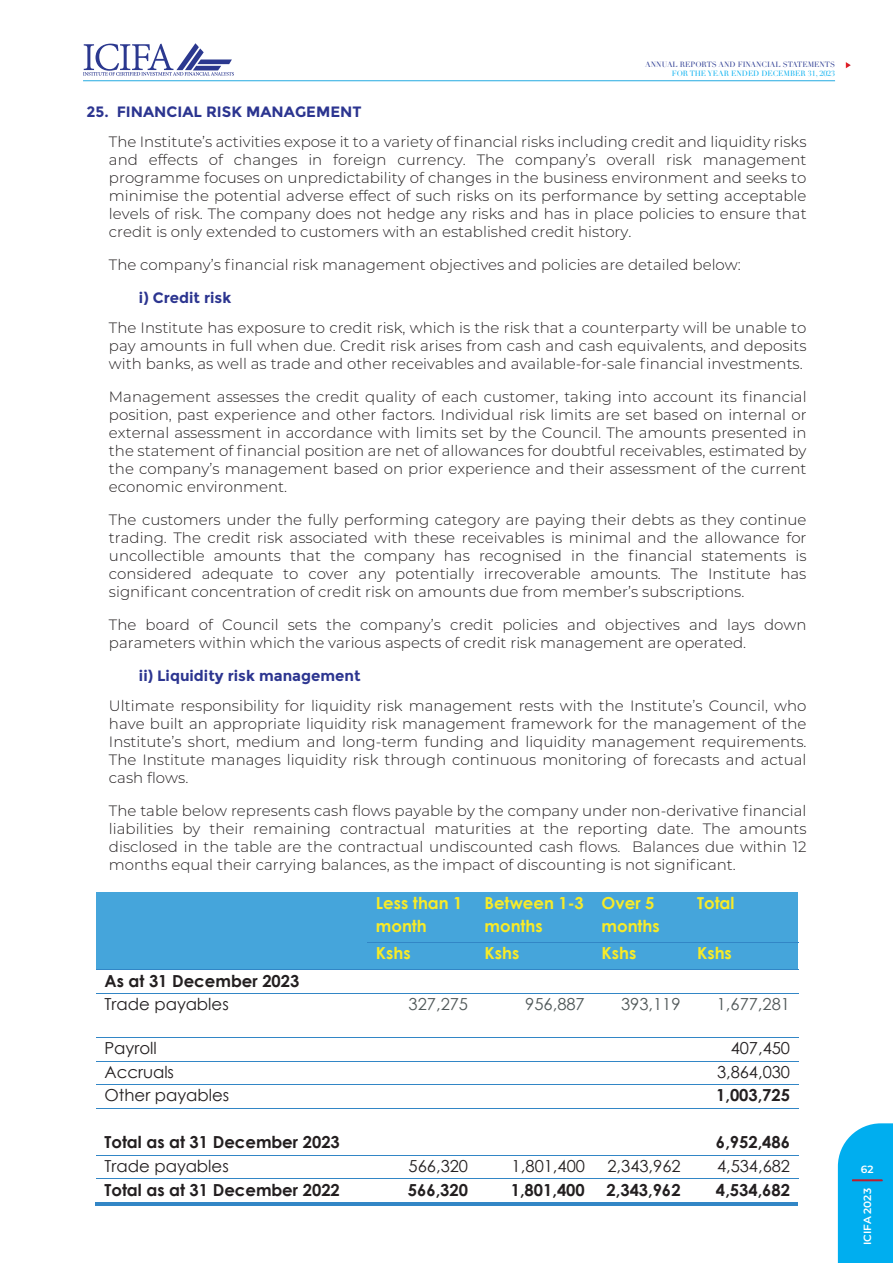
<style>
.page{position:relative;width:893px;height:1263px;background:#fff}
.page>*{position:absolute;margin:0;border:0;box-sizing:border-box;transform-origin:0 0}
.t1{font:700 16.5px "Century Gothic";letter-spacing:-.005em;color:#231f20}
.t2{font:16.5px "Century Gothic";color:#231f20}
.t3{font:700 16.5px/23.2px "Century Gothic";color:#f8eb28}
.t4{font:16.5px "Century Gothic";color:#505859}
.t5{font:300 15px/18px "Montserrat";color:#231f20;text-align:justify}
.t6{font:700 15px "Montserrat";color:#2c3590}
.t7{font:600 10.5px "Montserrat";color:#fff}
.t8{font:7.5px "Didot";color:#283890}
.t9{font:7.5px "Didot";color:#00aeef}
</style>
<div class="page">
<div style="left:838px;top:1123px;width:55px;height:140px;background:#00aeef"></div>
<hr style="left:852px;top:1179px;width:30px;height:2px;background:#be1d2c">
<svg style="left:83px;top:43px;width:151px;height:33px"></svg>
<svg style="left:846px;top:62px;width:5px;height:6px"></svg>
<hr style="left:83px;top:80px;width:752px;height:1px;background:#24aae1">
<div style="left:96px;top:892px;width:271px;height:78px;background:#45a5db"></div>
<div style="left:367px;top:892px;width:109px;height:50px;background:#45a5db"></div>
<div style="left:476px;top:892px;width:117px;height:50px;background:#45a5db"></div>
<div style="left:593px;top:892px;width:96px;height:50px;background:#45a5db"></div>
<div style="left:689px;top:892px;width:109px;height:50px;background:#45a5db"></div>
<div style="left:367px;top:943px;width:109px;height:27px;background:#45a5db"></div>
<div style="left:476px;top:943px;width:117px;height:27px;background:#45a5db"></div>
<div style="left:593px;top:943px;width:96px;height:27px;background:#45a5db"></div>
<div style="left:689px;top:943px;width:109px;height:27px;background:#45a5db"></div>
<hr style="left:367px;top:942px;width:109px;height:1px;background:#3286c6">
<hr style="left:476px;top:942px;width:117px;height:1px;background:#3286c6">
<hr style="left:593px;top:942px;width:96px;height:1px;background:#3286c6">
<hr style="left:689px;top:942px;width:109px;height:1px;background:#3286c6">
<hr style="left:96px;top:970px;width:271px;height:1px;background:#3286c6">
<hr style="left:368px;top:970px;width:108px;height:1px;background:#3286c6">
<hr style="left:476px;top:970px;width:117px;height:1px;background:#3286c6">
<hr style="left:593px;top:970px;width:96px;height:1px;background:#3286c6">
<hr style="left:689px;top:970px;width:109px;height:1px;background:#3286c6">
<hr style="left:96px;top:993px;width:271px;height:1px;background:#3286c6">
<hr style="left:368px;top:993px;width:108px;height:1px;background:#3286c6">
<hr style="left:476px;top:993px;width:117px;height:1px;background:#3286c6">
<hr style="left:593px;top:993px;width:96px;height:1px;background:#3286c6">
<hr style="left:689px;top:993px;width:109px;height:1px;background:#3286c6">
<hr style="left:96px;top:1037px;width:271px;height:1px;background:#3286c6">
<hr style="left:368px;top:1037px;width:108px;height:1px;background:#3286c6">
<hr style="left:476px;top:1037px;width:117px;height:1px;background:#3286c6">
<hr style="left:593px;top:1037px;width:96px;height:1px;background:#3286c6">
<hr style="left:689px;top:1037px;width:109px;height:1px;background:#3286c6">
<hr style="left:96px;top:1061px;width:271px;height:1px;background:#3286c6">
<hr style="left:368px;top:1061px;width:108px;height:1px;background:#3286c6">
<hr style="left:476px;top:1061px;width:117px;height:1px;background:#3286c6">
<hr style="left:593px;top:1061px;width:96px;height:1px;background:#3286c6">
<hr style="left:689px;top:1061px;width:109px;height:1px;background:#3286c6">
<hr style="left:96px;top:1084px;width:271px;height:1px;background:#3286c6">
<hr style="left:368px;top:1084px;width:108px;height:1px;background:#3286c6">
<hr style="left:476px;top:1084px;width:117px;height:1px;background:#3286c6">
<hr style="left:593px;top:1084px;width:96px;height:1px;background:#3286c6">
<hr style="left:689px;top:1084px;width:109px;height:1px;background:#3286c6">
<hr style="left:96px;top:1108px;width:271px;height:1px;background:#3286c6">
<hr style="left:368px;top:1108px;width:108px;height:1px;background:#3286c6">
<hr style="left:476px;top:1108px;width:117px;height:1px;background:#3286c6">
<hr style="left:593px;top:1108px;width:96px;height:1px;background:#3286c6">
<hr style="left:689px;top:1108px;width:109px;height:1px;background:#3286c6">
<hr style="left:96px;top:1155px;width:271px;height:1px;background:#3286c6">
<hr style="left:368px;top:1155px;width:108px;height:1px;background:#3286c6">
<hr style="left:476px;top:1155px;width:117px;height:1px;background:#3286c6">
<hr style="left:593px;top:1155px;width:96px;height:1px;background:#3286c6">
<hr style="left:689px;top:1155px;width:109px;height:1px;background:#3286c6">
<hr style="left:96px;top:1179px;width:271px;height:1px;background:#3286c6">
<hr style="left:368px;top:1179px;width:108px;height:1px;background:#3286c6">
<hr style="left:476px;top:1179px;width:117px;height:1px;background:#3286c6">
<hr style="left:593px;top:1179px;width:96px;height:1px;background:#3286c6">
<hr style="left:689px;top:1179px;width:109px;height:1px;background:#3286c6">
<hr style="left:95px;top:1202px;width:272px;height:4px;background:#3286c6">
<svg style="left:367px;top:1202px;width:3px;height:4px"></svg>
<hr style="left:370px;top:1202px;width:106px;height:4px;background:#3286c6">
<hr style="left:478px;top:1202px;width:115px;height:4px;background:#3286c6">
<hr style="left:595px;top:1202px;width:94px;height:4px;background:#3286c6">
<hr style="left:691px;top:1202px;width:107px;height:4px;background:#3286c6">
<p class="t8" style="left:645px;top:60px;width:191px">ANNUAL REPORTS AND FINANCIAL STATEMENTS</p>
<p class="t9" style="left:672px;top:69px;width:165px">FOR THE YEAR ENDED DECEMBER 31, 2023</p>
<p class="t6" style="left:86px;top:103px;width:277px">25. FINANCIAL RISK MANAGEMENT</p>
<p class="t5" style="left:109px;top:132px;width:699px">The Institute’s activities expose it to a variety of financial risks including credit and liquidity risks and effects of changes in foreign currency. The company’s overall risk management programme focuses on unpredictability of changes in the business environment and seeks to minimise the potential adverse effect of such risks on its performance by setting acceptable levels of risk. The company does not hedge any risks and has in place policies to ensure that credit is only extended to customers with an established credit history.</p>
<p class="t5" style="left:109px;top:255px;width:633px">The company’s financial risk management objectives and policies are detailed below:</p>
<p class="t6" style="left:139px;top:289px;width:94px">i) Credit risk</p>
<p class="t5" style="left:109px;top:318px;width:699px">The Institute has exposure to credit risk, which is the risk that a counterparty will be unable to pay amounts in full when due. Credit risk arises from cash and cash equivalents, and deposits with banks, as well as trade and other receivables and available-for-sale financial investments.</p>
<p class="t5" style="left:109px;top:387px;width:699px">Management assesses the credit quality of each customer, taking into account its financial position, past experience and other factors. Individual risk limits are set based on internal or external assessment in accordance with limits set by the Council. The amounts presented in the statement of financial position are net of allowances for doubtful receivables, estimated by the company’s management based on prior experience and their assessment of the current economic environment.</p>
<p class="t5" style="left:109px;top:510px;width:699px">The customers under the fully performing category are paying their debts as they continue trading. The credit risk associated with these receivables is minimal and the allowance for uncollectible amounts that the company has recognised in the financial statements is considered adequate to cover any potentially irrecoverable amounts. The Institute has significant concentration of credit risk on amounts due from member’s subscriptions.</p>
<p class="t5" style="left:109px;top:615px;width:699px">The board of Council sets the company’s credit policies and objectives and lays down parameters within which the various aspects of credit risk management are operated.</p>
<p class="t6" style="left:139px;top:667px;width:223px">ii) Liquidity risk management</p>
<p class="t5" style="left:109px;top:696px;width:699px">Ultimate responsibility for liquidity risk management rests with the Institute’s Council, who have built an appropriate liquidity risk management framework for the management of the Institute’s short, medium and long-term funding and liquidity management requirements.<br>The Institute manages liquidity risk through continuous monitoring of forecasts and actual cash flows.</p>
<p class="t5" style="left:109px;top:801px;width:699px">The table below represents cash flows payable by the company under non-derivative financial liabilities by their remaining contractual maturities at the reporting date. The amounts disclosed in the table are the contractual undiscounted cash flows. Balances due within 12 months equal their carrying balances, as the impact of discounting is not significant.</p>
<p class="t3" style="left:376px;top:890px;width:88px">Less than 1 month</p>
<p class="t3" style="left:484px;top:890px;width:101px">Between 1-3 months</p>
<p class="t3" style="left:601px;top:890px;width:60px">Over 5 months</p>
<p class="t3" style="left:697px;top:890px;width:39px">Total</p>
<p class="t3" style="left:376px;top:941px;width:36px">Kshs</p>
<p class="t3" style="left:484px;top:941px;width:36px">Kshs</p>
<p class="t3" style="left:601px;top:941px;width:36px">Kshs</p>
<p class="t3" style="left:697px;top:941px;width:36px">Kshs</p>
<p class="t1" style="left:104px;top:968px;width:196px">As at 31 December 2023</p>
<p class="t2" style="left:104px;top:993px;width:126px">Trade payables</p>
<p class="t4" style="left:408px;top:993px;width:61px">327,275</p>
<p class="t4" style="left:525px;top:993px;width:61px">956,887</p>
<p class="t4" style="left:621px;top:993px;width:61px">393,119</p>
<p class="t4" style="left:717px;top:993px;width:75px">1,677,281</p>
<p class="t2" style="left:104px;top:1037px;width:54px">Payroll</p>
<p class="t2" style="left:731px;top:1037px;width:61px">407,450</p>
<p class="t2" style="left:104px;top:1060px;width:71px">Accruals</p>
<p class="t2" style="left:717px;top:1060px;width:75px">3,864,030</p>
<p class="t2" style="left:104px;top:1084px;width:126px">Other payables</p>
<p class="t1" style="left:716px;top:1083px;width:75px">1,003,725</p>
<p class="t1" style="left:104px;top:1130px;width:237px">Total as at 31 December 2023</p>
<p class="t1" style="left:716px;top:1130px;width:76px">6,952,486</p>
<p class="t2" style="left:104px;top:1154px;width:126px">Trade payables</p>
<p class="t2" style="left:408px;top:1154px;width:61px">566,320</p>
<p class="t2" style="left:512px;top:1154px;width:75px">1,801,400</p>
<p class="t2" style="left:607px;top:1154px;width:75px">2,343,962</p>
<p class="t2" style="left:717px;top:1154px;width:75px">4,534,682</p>
<p class="t1" style="left:104px;top:1177px;width:237px">Total as at 31 December 2022</p>
<p class="t1" style="left:408px;top:1177px;width:62px">566,320</p>
<p class="t1" style="left:511px;top:1177px;width:76px">1,801,400</p>
<p class="t1" style="left:606px;top:1177px;width:76px">2,343,962</p>
<p class="t1" style="left:716px;top:1177px;width:76px">4,534,682</p>
<p class="t7" style="left:861px;top:1162px;width:14px">62</p>
<p class="t7" style="left:860px;top:1245px;width:58px;rotate:-90deg">ICIFA 2023</p>
</div>
